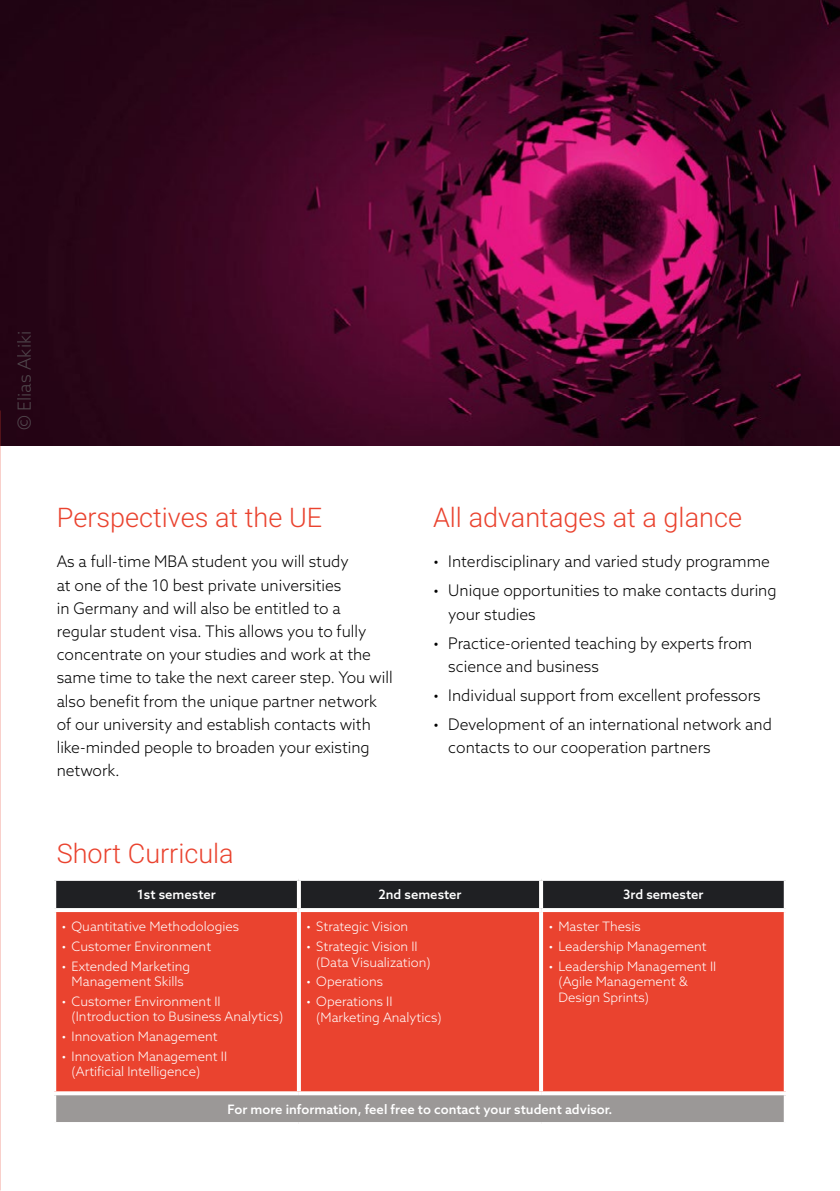
<style>
.page{position:relative;width:840px;height:1191px;background:#fff}
.page>*{position:absolute;margin:0;border:0;box-sizing:border-box;transform-origin:0 0}
.t1{font:300 27px "Heebo";color:#ea432f}
.t2{font:300 18px "Azo Sans";color:#636565}
.t3{font:300 16px/23.2px "Azo Sans";color:#000}
.t4{font:300 13px/15.6px "Azo Sans";color:#fff}
.t5{font:500 13px "Azo Sans";color:#fff}
</style>
<div class="page">
<img style="left:0;top:0;width:1px;height:580px">
<img style="left:0;top:0;width:839px;height:445px">
<div style="left:56px;top:881px;width:727px;height:27px;background:#1f2023"></div>
<div style="left:56px;top:912px;width:727px;height:179px;background:#ea432f"></div>
<div style="left:54px;top:1093px;width:731px;height:31px;background:#9b9897"></div>
<svg style="left:54px;top:908px;width:245px;height:4px"></svg>
<svg style="left:299px;top:908px;width:241px;height:1px"></svg>
<svg style="left:540px;top:908px;width:246px;height:4px"></svg>
<svg style="left:297px;top:881px;width:4px;height:27px"></svg>
<svg style="left:297px;top:912px;width:4px;height:179px"></svg>
<svg style="left:538px;top:881px;width:4px;height:27px"></svg>
<svg style="left:538px;top:912px;width:4px;height:179px"></svg>
<svg style="left:54px;top:1091px;width:245px;height:4px"></svg>
<svg style="left:299px;top:1091px;width:241px;height:4px"></svg>
<svg style="left:540px;top:1091px;width:246px;height:4px"></svg>
<svg style="left:54px;top:879px;width:245px;height:2px"></svg>
<svg style="left:299px;top:880px;width:241px;height:1px"></svg>
<svg style="left:540px;top:879px;width:246px;height:2px"></svg>
<svg style="left:783px;top:881px;width:1px;height:27px"></svg>
<svg style="left:783px;top:912px;width:2px;height:179px"></svg>
<hr style="left:52px;top:1095px;width:4px;height:27px;background:#fff">
<svg style="left:783px;top:1095px;width:3px;height:27px"></svg>
<hr style="left:52px;top:1122px;width:247px;height:4px;background:#fff">
<hr style="left:299px;top:1122px;width:241px;height:4px;background:#fff">
<hr style="left:540px;top:1122px;width:247px;height:4px;background:#fff">
<p class="t2" style="left:13px;top:430px;width:101px;rotate:-90deg">© Elias Akiki</p>
<h1 class="t1" style="left:57px;top:498px;width:267px">Perspectives at the UE</h1>
<p class="t3" style="left:57px;top:550px;width:337px">As a full-time MBA student you will study<br>at one of the 10 best private universities<br>in Germany and will also be entitled to a regular student visa. This allows you to fully concentrate on your studies and work at the same time to take the next career step. You will also benefit from the unique partner network of our university and establish contacts with like-minded people to broaden your existing network.</p>
<h1 class="t1" style="left:433px;top:498px;width:310px">All advantages at a glance</h1>
<p class="t3" style="left:433px;top:550px;width:338px">• Interdisciplinary and varied study programme</p>
<p class="t3" style="left:448px;top:579px;width:329px;text-indent:-15px">• Unique opportunities to make contacts during your studies</p>
<p class="t3" style="left:448px;top:631px;width:305px;text-indent:-15px">• Practice-oriented teaching by experts from science and business</p>
<p class="t3" style="left:433px;top:683px;width:329px">• Individual support from excellent professors</p>
<p class="t3" style="left:448px;top:712px;width:325px;text-indent:-15px">• Development of an international network and contacts to our cooperation partners</p>
<h1 class="t1" style="left:57px;top:835px;width:178px">Short Curricula</h1>
<p class="t5" style="left:137px;top:886px;width:80px">1st semester</p>
<p class="t5" style="left:378px;top:886px;width:85px">2nd semester</p>
<p class="t5" style="left:623px;top:886px;width:82px">3rd semester</p>
<p class="t4" style="left:62px;top:919px;width:179px">• Quantitative Methodologies</p>
<p class="t4" style="left:62px;top:938px;width:151px">• Customer Environment</p>
<p class="t4" style="left:62px;top:958px;width:130px;text-align:center">• Extended Marketing<br>Management Skills</p>
<p class="t4" style="left:72px;top:993px;width:213px;text-indent:-10px">• Customer Environment II (Introduction to Business Analytics)</p>
<p class="t4" style="left:62px;top:1028px;width:157px">• Innovation Management</p>
<p class="t4" style="left:72px;top:1048px;width:157px;text-indent:-10px">• Innovation Management II (Artificial Intelligence)</p>
<p class="t4" style="left:548px;top:919px;width:94px">• Master Thesis</p>
<p class="t4" style="left:548px;top:938px;width:160px">• Leadership Management</p>
<p class="t4" style="left:558px;top:958px;width:159px;text-indent:-10px">• Leadership Management II (Agile Management &amp;<br>Design Sprints)</p>
<p class="t4" style="left:306px;top:919px;width:103px">• Strategic Vision</p>
<p class="t4" style="left:316px;top:938px;width:116px;text-indent:-10px">• Strategic Vision II (Data Visualization)</p>
<p class="t4" style="left:306px;top:973px;width:78px">• Operations</p>
<p class="t4" style="left:316px;top:993px;width:127px;text-indent:-10px">• Operations II (Marketing Analytics)</p>
<p class="t5" style="left:227px;top:1100px;width:386px">For more information, feel free to contact your student advisor.</p>
</div>
